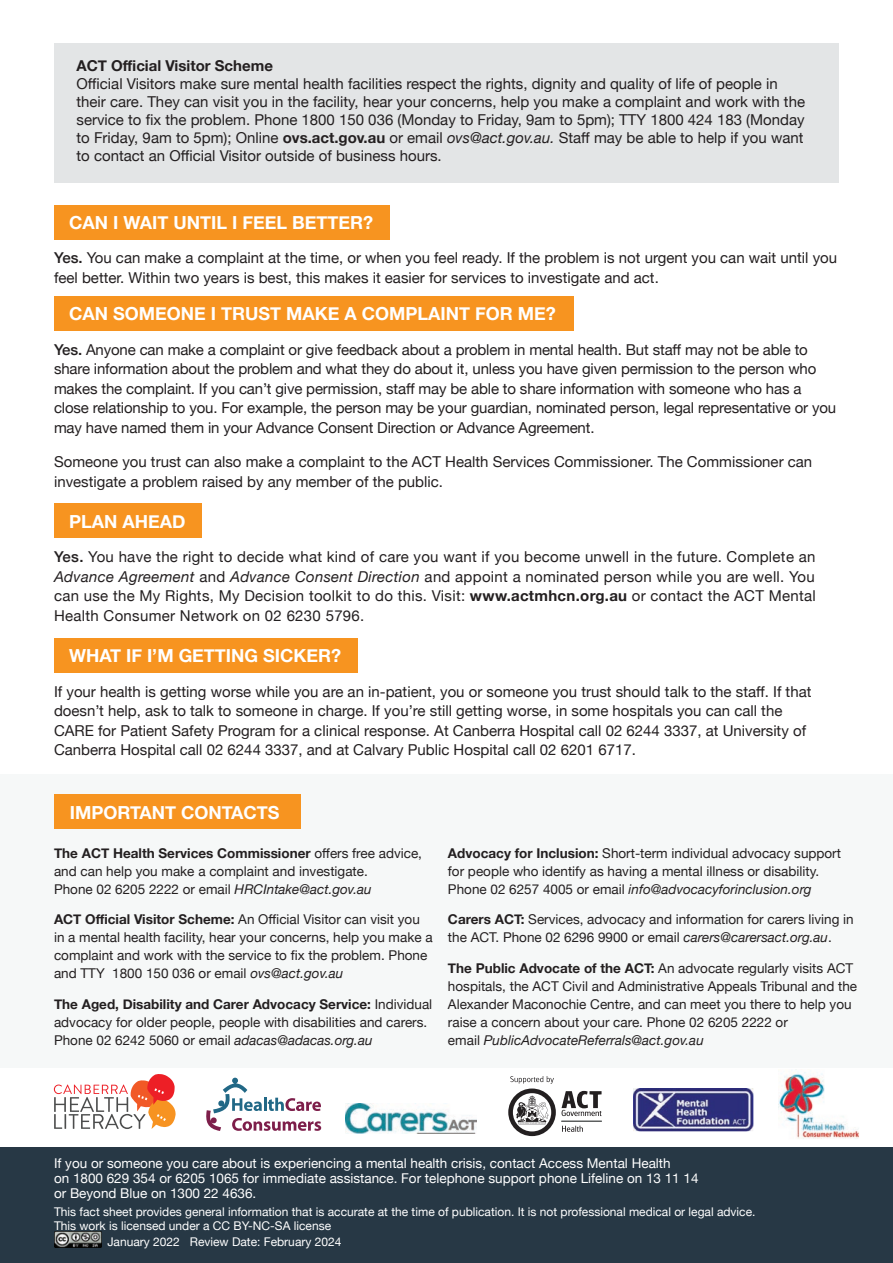
<style>
.page{position:relative;width:893px;height:1263px;background:#fff}
.page>*{position:absolute;margin:0;border:0;box-sizing:border-box;transform-origin:0 0}
.t1{font:700 18px "Helvetica Neue";color:#fff}
.t2{font:15px/19.5px "Helvetica Neue";color:#231f20}
.t3{font:700 15px "Helvetica Neue";color:#231f20}
.t4{font:13.5px/18px "Helvetica Neue";color:#231f20}
.t5{font:13.5px/15px "Helvetica Neue";color:#fff}
.t6{font:12px/13.5px "Helvetica Neue";color:#fff}
.s1{font-weight:700}
.s2{font-style:italic}
.s3{font-weight:500}
</style>
<div class="page">
<div style="left:54px;top:43px;width:785px;height:140px;background:#e3e5e6"></div>
<div style="left:54px;top:205px;width:335px;height:34px;background:#f79420"></div>
<div style="left:54px;top:296px;width:519px;height:34px;background:#f79420"></div>
<div style="left:54px;top:504px;width:148px;height:34px;background:#f79420"></div>
<div style="left:54px;top:638px;width:303px;height:35px;background:#f79420"></div>
<div style="left:0;top:1148px;width:893px;height:115px;background:#273845"></div>
<img style="left:54px;top:1231px;width:48px;height:16px">
<div style="left:0;top:774px;width:893px;height:294px;background:#f6f8f8"></div>
<div style="left:54px;top:794px;width:247px;height:34px;background:#f79420"></div>
<svg style="left:54px;top:1074px;width:122px;height:55px"></svg>
<svg style="left:206px;top:1078px;width:115px;height:53px"></svg>
<img style="left:346px;top:1103px;width:131px;height:30px">
<svg style="left:508px;top:1076px;width:48px;height:60px"></svg>
<hr style="left:562px;top:1121px;width:40px;height:1px;background:#0e1111">
<svg style="left:562px;top:1126px;width:21px;height:6px"></svg>
<svg style="left:562px;top:1091px;width:40px;height:25px"></svg>
<img style="left:634px;top:1089px;width:119px;height:42px">
<img style="left:778px;top:1069px;width:81px;height:70px">
<p class="t3" style="left:77px;top:54px;width:198px">ACT Official Visitor Scheme</p>
<p class="t2" style="left:77px;top:76px;width:730px;line-height:18px">Official Visitors make sure mental health facilities respect the rights, dignity and quality of life of people in their care. They can visit you in the facility, hear your concerns, help you make a complaint and work with the service to fix the problem. Phone 1800 150 036 (Monday to Friday, 9am to 5pm); TTY 1800 424 183 (Monday to Friday, 9am to 5pm); Online <span class="s1">ovs.act.gov.au</span> or email <span class="s2">ovs@act.gov.au.</span> Staff may be able to help if you want to contact an Official Visitor outside of business hours.</p>
<p class="t1" style="left:69px;top:208px;width:306px">CAN I WAIT UNTIL I FEEL BETTER?</p>
<p class="t2" style="left:54px;top:249px;width:785px"><span class="s3">Yes.</span> You can make a complaint at the time, or when you feel ready. If the problem is not urgent you can wait until you feel better. Within two years is best, this makes it easier for services to investigate and act.</p>
<p class="t1" style="left:69px;top:300px;width:488px">CAN SOMEONE I TRUST MAKE A COMPLAINT FOR ME?</p>
<p class="t2" style="left:54px;top:340px;width:784px"><span class="s3">Yes.</span> Anyone can make a complaint or give feedback about a problem in mental health. But staff may not be able to share information about the problem and what they do about it, unless you have given permission to the person who makes the complaint. If you can’t give permission, staff may be able to share information with someone who has a close relationship to you. For example, the person may be your guardian, nominated person, legal representative or you may have named them in your Advance Consent Direction or Advance Agreement.</p>
<p class="t2" style="left:54px;top:453px;width:760px">Someone you trust can also make a complaint to the ACT Health Services Commissioner. The Commissioner can investigate a problem raised by any member of the public.</p>
<p class="t1" style="left:69px;top:507px;width:118px">PLAN AHEAD</p>
<p class="t2" style="left:54px;top:548px;width:763px;text-align:justify"><span class="s3">Yes.</span> You have the right to decide what kind of care you want if you become unwell in the future. Complete an <span class="s2">Advance Agreement</span> and <span class="s2">Advance Consent Direction</span> and appoint a nominated person while you are well. You can use the My Rights, My Decision toolkit to do this. Visit: <span class="s1">www.actmhcn.org.au</span> or contact the ACT Mental Health Consumer Network on 02 6230 5796.</p>
<p class="t1" style="left:69px;top:641px;width:274px">WHAT IF I’M GETTING SICKER?</p>
<p class="t2" style="left:54px;top:682px;width:759px">If your health is getting worse while you are an in-patient, you or someone you trust should talk to the staff. If that doesn’t help, ask to talk to someone in charge. If you’re still getting worse, in some hospitals you can call the CARE for Patient Safety Program for a clinical response. At Canberra Hospital call 02 6244 3337, at University of Canberra Hospital call 02 6244 3337, and at Calvary Public Hospital call 02 6201 6717.</p>
<p class="t1" style="left:70px;top:798px;width:211px">IMPORTANT CONTACTS</p>
<p class="t4" style="left:54px;top:845px;width:369px"><span class="s1">The ACT Health Services Commissioner</span> offers free advice, and can help you make a complaint and investigate.<br>Phone 02 6205 2222 or email <span class="s2">HRCIntake@act.gov.au</span></p>
<p class="t4" style="left:54px;top:911px;width:380px"><span class="s1">ACT Official Visitor Scheme:</span> An Official Visitor can visit you in a mental health facility, hear your concerns, help you make a complaint and work with the service to fix the problem. Phone and TTY 1800 150 036 or email <span class="s2">ovs@act.gov.au</span></p>
<p class="t4" style="left:54px;top:996px;width:380px"><span class="s1">The Aged, Disability and Carer Advocacy Service:</span> Individual advocacy for older people, people with disabilities and carers.<br>Phone 02 6242 5060 or email <span class="s2">adacas@adacas.org.au</span></p>
<p class="t4" style="left:448px;top:845px;width:395px"><span class="s1">Advocacy for Inclusion:</span> Short-term individual advocacy support for people who identify as having a mental illness or disability.<br>Phone 02 6257 4005 or email <span class="s2">info@advocacyforinclusion.org</span></p>
<p class="t4" style="left:448px;top:911px;width:407px"><span class="s1">Carers ACT:</span> Services, advocacy and information for carers living in the ACT. Phone 02 6296 9900 or email <span class="s2">carers@carersact.org.au</span>.</p>
<p class="t4" style="left:448px;top:960px;width:411px"><span class="s1">The Public Advocate of the ACT:</span> An advocate regularly visits ACT hospitals, the ACT Civil and Administrative Appeals Tribunal and the Alexander Maconochie Centre, and can meet you there to help you raise a concern about your care. Phone 02 6205 2222 or<br>email <span class="s2">PublicAdvocateReferrals@act.gov.au</span></p>
<p class="t5" style="left:54px;top:1156px;width:646px">If you or someone you care about is experiencing a mental health crisis, contact Access Mental Health<br>on 1800 629 354 or 6205 1065 for immediate assistance. For telephone support phone Lifeline on 13 11 14 or Beyond Blue on 1300 22 4636.</p>
<p class="t6" style="left:54px;top:1206px;width:703px">This fact sheet provides general information that is accurate at the time of publication. It is not professional medical or legal advice.<br>This work is licensed under a CC BY-NC-SA license</p>
<p class="t6" style="left:107px;top:1236px;width:236px">January 2022 Review Date: February 2024</p>
</div>
